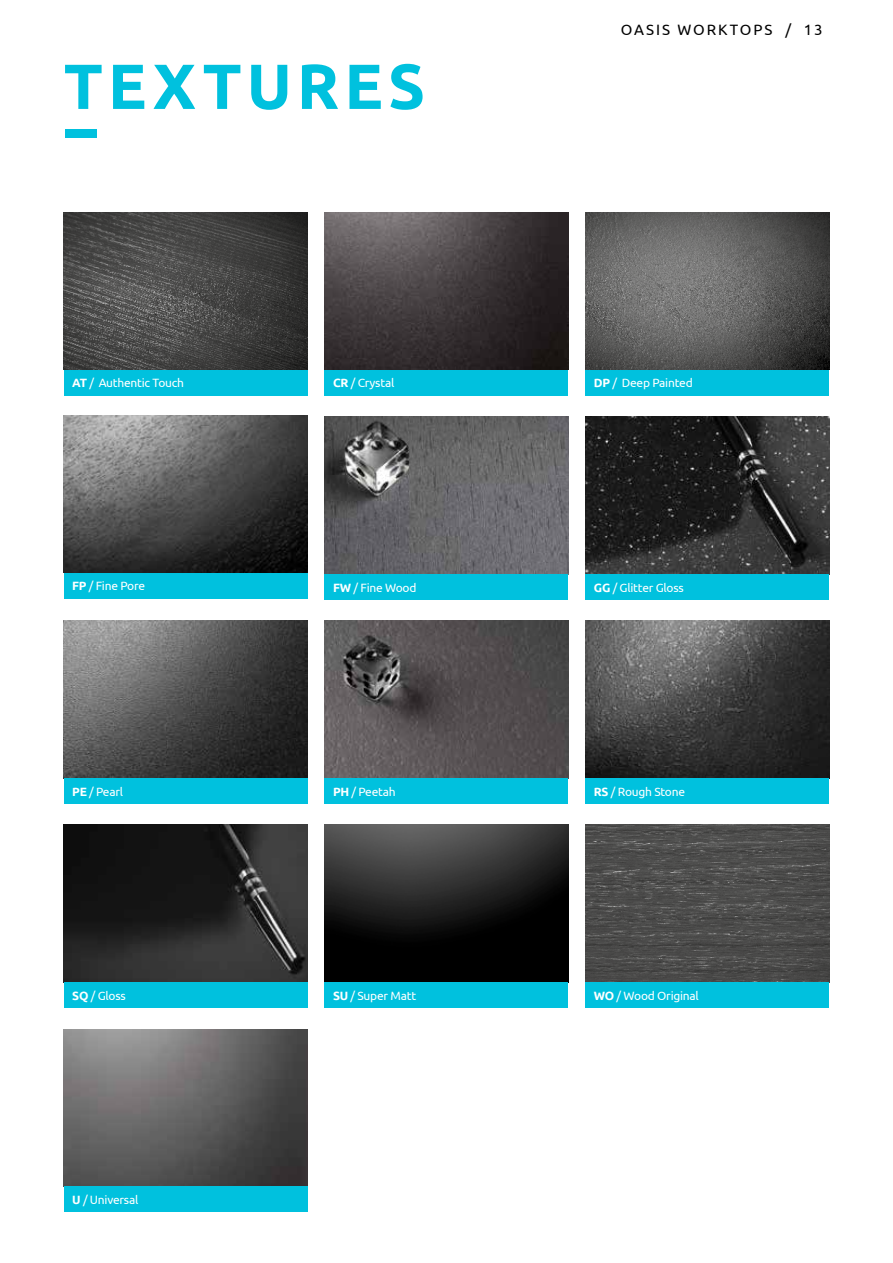
<style>
.page{position:relative;width:893px;height:1263px;background:#fff}
.page>*{position:absolute;margin:0;border:0;box-sizing:border-box;transform-origin:0 0}
.t1{font:700 63.6px "Ubuntu";letter-spacing:.08em;color:#00c1de}
.t2{font:15px "Ubuntu";letter-spacing:.13em;color:#000}
.t3{font:12px "Ubuntu";letter-spacing:-.02em;color:#fff}
.s1{font-weight:700}
</style>
<div class="page">
<img style="left:325px;top:417px;width:243px;height:157px">
<img style="left:64px;top:825px;width:244px;height:157px">
<img style="left:64px;top:1029px;width:244px;height:157px">
<img style="left:325px;top:621px;width:243px;height:157px">
<img style="left:64px;top:621px;width:244px;height:157px">
<img style="left:585px;top:825px;width:244px;height:157px">
<img style="left:585px;top:417px;width:244px;height:157px">
<img style="left:325px;top:825px;width:243px;height:157px">
<img style="left:325px;top:213px;width:243px;height:157px">
<img style="left:585px;top:621px;width:244px;height:157px">
<div style="left:325px;top:574px;width:243px;height:26px;background:#00c1de"></div>
<div style="left:64px;top:982px;width:244px;height:26px;background:#00c1de"></div>
<div style="left:64px;top:1186px;width:244px;height:26px;background:#00c1de"></div>
<div style="left:325px;top:778px;width:243px;height:26px;background:#00c1de"></div>
<div style="left:64px;top:778px;width:244px;height:26px;background:#00c1de"></div>
<div style="left:585px;top:982px;width:244px;height:26px;background:#00c1de"></div>
<div style="left:585px;top:574px;width:244px;height:26px;background:#00c1de"></div>
<div style="left:325px;top:982px;width:243px;height:26px;background:#00c1de"></div>
<div style="left:325px;top:370px;width:243px;height:25px;background:#00c1de"></div>
<div style="left:585px;top:778px;width:244px;height:26px;background:#00c1de"></div>
<img style="left:64px;top:213px;width:244px;height:157px">
<div style="left:64px;top:370px;width:244px;height:25px;background:#00c1de"></div>
<img style="left:585px;top:213px;width:244px;height:157px">
<div style="left:585px;top:370px;width:244px;height:25px;background:#00c1de"></div>
<img style="left:64px;top:416px;width:244px;height:157px">
<div style="left:64px;top:573px;width:243px;height:25px;background:#00c1de"></div>
<h1 class="t1" style="left:64px;top:48px;width:363px">TEXTURES</h1>
<h1 class="t1" style="left:64px;top:91px;width:37px">--</h1>
<p class="t2" style="left:621px;top:21px;width:203px">OASIS WORKTOPS / 13</p>
<p class="t3" style="left:72px;top:376px;width:113px"><span class="s1">AT</span> / Authentic Touch</p>
<p class="t3" style="left:594px;top:376px;width:100px"><span class="s1">DP</span> / Deep Painted</p>
<p class="t3" style="left:333px;top:376px;width:63px"><span class="s1">CR</span> / Crystal</p>
<p class="t3" style="left:72px;top:579px;width:74px"><span class="s1">FP</span> / Fine Pore</p>
<p class="t3" style="left:333px;top:580px;width:85px"><span class="s1">FW</span> / Fine Wood</p>
<p class="t3" style="left:594px;top:580px;width:92px"><span class="s1">GG</span> / Glitter Gloss</p>
<p class="t3" style="left:72px;top:784px;width:52px"><span class="s1">PE</span> / Pearl</p>
<p class="t3" style="left:333px;top:784px;width:64px"><span class="s1">PH</span> / Peetah</p>
<p class="t3" style="left:594px;top:784px;width:93px"><span class="s1">RS</span> / Rough Stone</p>
<p class="t3" style="left:72px;top:988px;width:55px"><span class="s1">SQ</span> / Gloss</p>
<p class="t3" style="left:333px;top:988px;width:85px"><span class="s1">SU</span> / Super Matt</p>
<p class="t3" style="left:594px;top:988px;width:107px"><span class="s1">WO</span> / Wood Original</p>
<p class="t3" style="left:72px;top:1192px;width:67px"><span class="s1">U</span> / Universal</p>
</div>
